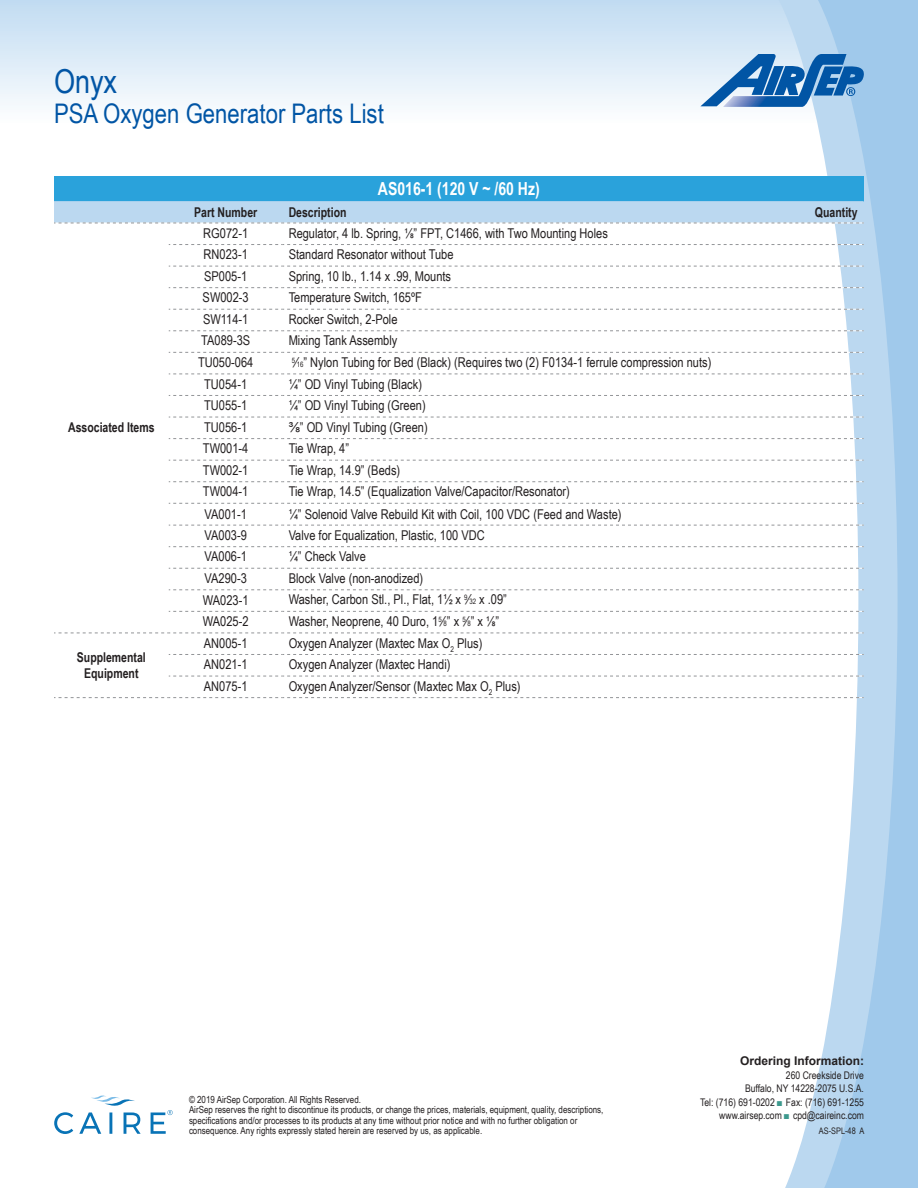
<style>
.page{position:relative;width:918px;height:1188px;background:#fff}
.page>*{position:absolute;margin:0;border:0;box-sizing:border-box;transform-origin:0 0}
.t1{font:33px "Arial Narrow";color:#0155a5}
.t2{font:27px "Arial Narrow";color:#0155a5}
.Titles{font:700 18px "Arial Narrow";color:#fff;scale:.95 1}
.Specs_Table{font:13.5px "Arial Narrow";color:#231f20}
.Table_Categories_Bol{font:13.5px "Arial Narrow";color:#231f20}
.Titles-2{font:700 13.5px "Arial Narrow";color:#231f20;scale:.95 1}
.t3{font:700 12px "Arial";color:#231f20}
.t4{font:10.5px "Arial Narrow";color:#231f20}
.t5{font:9.75px/10.5px "Arial Narrow";color:#231f20}
.t6{font:9px "Arial Narrow";color:#231f20}
.s1{font-size:7.35px}
.s2{font-family:"Arial"}
.s3{color:#3d998d}
</style>
<div class="page">
<div style="left:0;top:0;width:918px;height:125px;background:linear-gradient(to bottom,#c0dbf1,#fefefe)"></div>
<svg style="left:770px;top:0;width:40px;height:1188px"></svg>
<svg style="left:810px;top:0;width:108px;height:1188px"></svg>
<svg style="left:700px;top:54px;width:164px;height:53px;background:#669acb"></svg>
<div style="left:54px;top:176px;width:810px;height:25px;background:#2aa2db"></div>
<svg style="left:54px;top:201px;width:810px;height:23px;background:#bcd8ee"></svg>
<svg style="left:169px;top:568px;width:695px;height:1px"></svg>
<svg style="left:169px;top:589px;width:695px;height:1px"></svg>
<svg style="left:169px;top:654px;width:695px;height:1px"></svg>
<svg style="left:169px;top:244px;width:695px;height:1px"></svg>
<svg style="left:169px;top:266px;width:695px;height:1px"></svg>
<svg style="left:169px;top:287px;width:695px;height:1px"></svg>
<svg style="left:169px;top:309px;width:695px;height:1px"></svg>
<svg style="left:169px;top:330px;width:695px;height:1px"></svg>
<svg style="left:169px;top:352px;width:695px;height:1px"></svg>
<svg style="left:169px;top:374px;width:695px;height:1px"></svg>
<svg style="left:169px;top:395px;width:695px;height:1px"></svg>
<svg style="left:169px;top:417px;width:695px;height:1px"></svg>
<svg style="left:169px;top:438px;width:695px;height:1px"></svg>
<svg style="left:169px;top:460px;width:695px;height:1px"></svg>
<svg style="left:169px;top:481px;width:695px;height:1px"></svg>
<svg style="left:169px;top:503px;width:695px;height:1px"></svg>
<svg style="left:169px;top:525px;width:695px;height:1px"></svg>
<svg style="left:169px;top:546px;width:695px;height:1px"></svg>
<svg style="left:169px;top:611px;width:695px;height:1px"></svg>
<svg style="left:54px;top:633px;width:810px;height:1px"></svg>
<svg style="left:169px;top:676px;width:695px;height:1px"></svg>
<svg style="left:54px;top:697px;width:810px;height:1px"></svg>
<svg style="left:54px;top:1112px;width:19px;height:22px"></svg>
<svg style="left:79px;top:1096px;width:62px;height:38px"></svg>
<svg style="left:151px;top:1110px;width:22px;height:24px"></svg>
<h1 class="t1" style="left:54px;top:57px;width:65px">Onyx</h1>
<h2 class="t2" style="left:54px;top:93px;width:331px">PSA Oxygen Generator Parts List</h2>
<p class="Titles" style="left:378px;top:175px;width:172px">AS016-1 (120 V ~ /60 Hz)</p>
<p class="Titles-2" style="left:68px;top:417px;width:93px">Associated Items</p>
<p class="Titles-2" style="left:77px;top:647px;width:74px">Supplemental</p>
<p class="Titles-2" style="left:84px;top:663px;width:59px">Equipment</p>
<p class="Titles-2" style="left:194px;top:202px;width:68px">Part Number</p>
<p class="Titles-2" style="left:289px;top:202px;width:62px">Description</p>
<p class="Titles-2" style="left:815px;top:202px;width:46px">Quantity</p>
<p class="Specs_Table" style="left:203px;top:223px;width:46px">RG072-1</p>
<p class="Specs_Table" style="left:289px;top:223px;width:321px">Regulator, 4 lb. Spring, ⅛” FPT, C1466, with Two Mounting Holes</p>
<p class="Specs_Table" style="left:204px;top:245px;width:46px">RN023-1</p>
<p class="Specs_Table" style="left:289px;top:245px;width:166px">Standard Resonator without Tube</p>
<p class="Specs_Table" style="left:204px;top:266px;width:45px">SP005-1</p>
<p class="Table_Categories_Bol" style="left:289px;top:266px;width:164px">Spring, 10 lb., 1.14 x .99, Mounts</p>
<p class="Specs_Table" style="left:203px;top:288px;width:48px">SW002-3</p>
<p class="Specs_Table" style="left:289px;top:288px;width:135px">Temperature Switch, 165ºF</p>
<p class="Specs_Table" style="left:203px;top:309px;width:47px">SW114-1</p>
<p class="Specs_Table" style="left:289px;top:309px;width:110px">Rocker Switch, 2-Pole</p>
<p class="Specs_Table" style="left:201px;top:331px;width:51px">TA089-3S</p>
<p class="Specs_Table" style="left:289px;top:331px;width:110px">Mixing Tank Assembly</p>
<p class="Specs_Table" style="left:198px;top:352px;width:57px">TU050-064</p>
<p class="Specs_Table" style="left:292px;top:352px;width:421px"><sup>5</sup>⁄<span class="s1">16</span>” Nylon Tubing for Bed (Black) (Requires two (2) F0134-1 ferrule compression nuts)</p>
<p class="Specs_Table" style="left:204px;top:374px;width:45px">TU054-1</p>
<p class="Specs_Table" style="left:289px;top:374px;width:135px">¼” OD Vinyl Tubing (Black)</p>
<p class="Specs_Table" style="left:204px;top:396px;width:45px">TU055-1</p>
<p class="Specs_Table" style="left:289px;top:396px;width:139px">¼” OD Vinyl Tubing (Green)</p>
<p class="Specs_Table" style="left:204px;top:417px;width:45px">TU056-1</p>
<p class="Specs_Table" style="left:289px;top:417px;width:141px"><span class="s2">⅜</span>” OD Vinyl Tubing (Green)</p>
<p class="Specs_Table" style="left:203px;top:439px;width:47px">TW001-4</p>
<p class="Specs_Table" style="left:289px;top:439px;width:62px">Tie Wrap, 4”</p>
<p class="Specs_Table" style="left:203px;top:460px;width:47px">TW002-1</p>
<p class="Specs_Table" style="left:289px;top:460px;width:113px">Tie Wrap, 14.9” (Beds)</p>
<p class="Specs_Table" style="left:203px;top:482px;width:47px">TW004-1</p>
<p class="Specs_Table" style="left:289px;top:482px;width:283px">Tie Wrap, 14.5” (Equalization Valve/Capacitor/Resonator)</p>
<p class="Specs_Table" style="left:205px;top:504px;width:44px">VA001-1</p>
<p class="Specs_Table" style="left:289px;top:504px;width:334px">¼” Solenoid Valve Rebuild Kit with Coil, 100 VDC (Feed and Waste)</p>
<p class="Specs_Table" style="left:205px;top:525px;width:44px">VA003-9</p>
<p class="Specs_Table" style="left:289px;top:525px;width:198px">Valve for Equalization, Plastic, 100 VDC</p>
<p class="Specs_Table" style="left:205px;top:547px;width:44px">VA006-1</p>
<p class="Specs_Table" style="left:289px;top:547px;width:79px">¼” Check Valve</p>
<p class="Specs_Table" style="left:205px;top:568px;width:44px">VA290-3</p>
<p class="Specs_Table" style="left:289px;top:568px;width:136px">Block Valve (non-anodized)</p>
<p class="Table_Categories_Bol" style="left:203px;top:590px;width:47px">WA023-1</p>
<p class="Table_Categories_Bol" style="left:289px;top:590px;width:220px">Washer, Carbon Stl., Pl., Flat, 1½ x <sup>9</sup>⁄<span class="s1">32</span> x .09”</p>
<p class="Table_Categories_Bol" style="left:203px;top:612px;width:47px">WA025-2</p>
<p class="Table_Categories_Bol" style="left:289px;top:611px;width:212px">Washer, Neoprene, 40 Duro, 1<sup>5</sup>⁄<span class="s1">8</span>” x <sup>5</sup>⁄<span class="s1">8</span>” x ⅛”</p>
<p class="Table_Categories_Bol" style="left:204px;top:633px;width:45px">AN005-1</p>
<p class="Table_Categories_Bol" style="left:289px;top:633px;width:195px">Oxygen Analyzer (Maxtec Max O<sub>2</sub> Plus)</p>
<p class="Table_Categories_Bol" style="left:204px;top:655px;width:45px">AN021-1</p>
<p class="Table_Categories_Bol" style="left:289px;top:655px;width:163px">Oxygen Analyzer (Maxtec Handi)</p>
<p class="Table_Categories_Bol" style="left:204px;top:676px;width:45px">AN075-1</p>
<p class="Table_Categories_Bol" style="left:289px;top:676px;width:233px">Oxygen Analyzer/Sensor (Maxtec Max O<sub>2</sub> Plus)</p>
<p class="t5" style="left:189px;top:1094px;width:174px">© 2019 AirSep Corporation. All Rights Reserved.</p>
<p class="t5" style="left:189px;top:1104px;width:416px">AirSep reserves the right to discontinue its products, or change the prices, materials, equipment, quality, descriptions, specifications and/or processes to its products at any time without prior notice and with no further obligation or consequence. Any rights expressly stated herein are reserved by us, as applicable.</p>
<p class="t3" style="left:740px;top:1053px;width:126px">Ordering Information:</p>
<p class="t4" style="left:786px;top:1067px;width:79px">260 Creekside Drive</p>
<p class="t4" style="left:745px;top:1081px;width:120px">Buffalo, NY 14228-2075 U.S.A.</p>
<p class="t4" style="left:700px;top:1094px;width:165px">Tel: (716) 691-0202 <span class="s3">■</span> Fax: (716) 691-1255</p>
<p class="t4" style="left:719px;top:1108px;width:146px">www.airsep.com <span class="s3">■</span> cpd@caireinc.com</p>
<p class="t6" style="left:819px;top:1124px;width:47px">AS-SPL-48 A</p>
</div>
